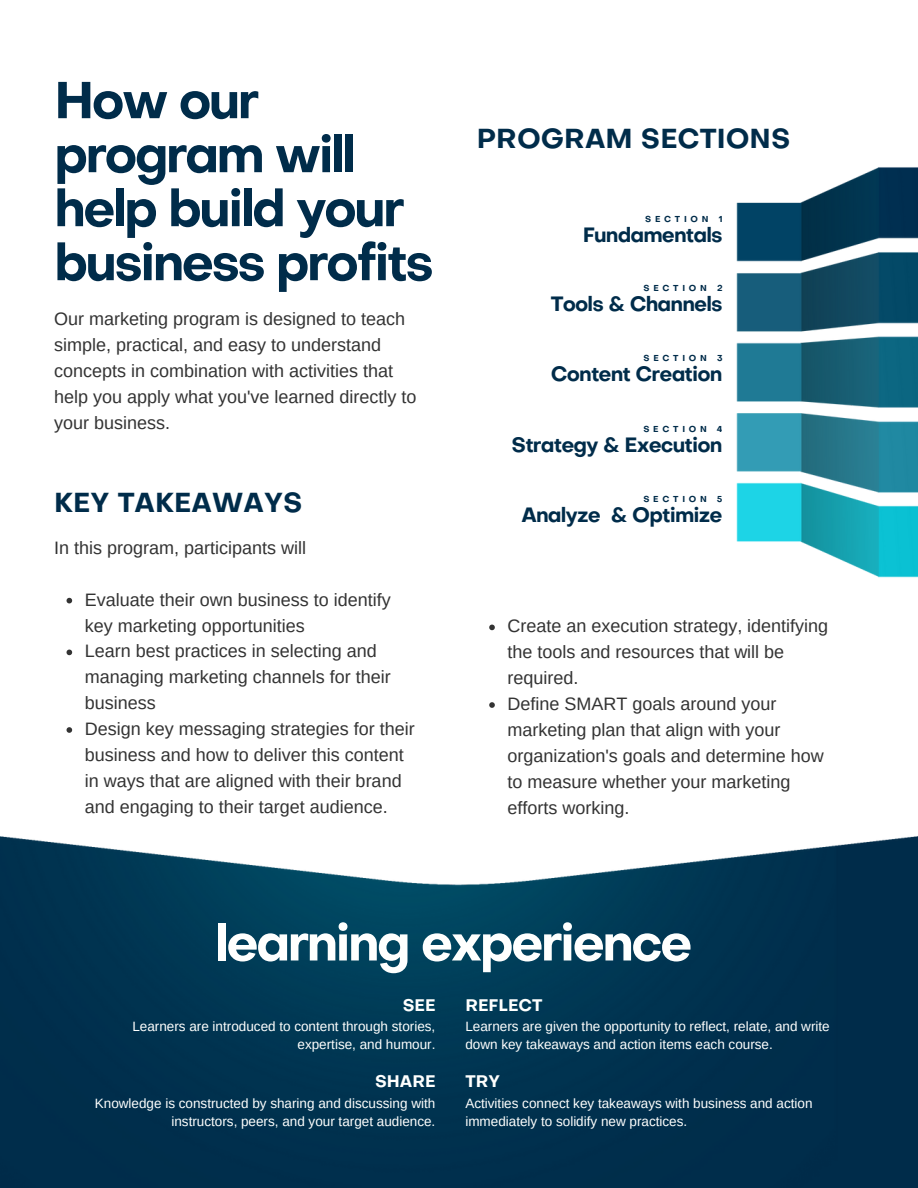
<style>
.page{position:relative;width:918px;height:1188px;background:#fff}
.page>*{position:absolute;margin:0;border:0;box-sizing:border-box;transform-origin:0 0}
.t1{font:700 51px/54px "Objective";letter-spacing:-.055em;color:#002c4a}
.t2{font:700 51px "Objective";letter-spacing:-.055em;color:#fefffe}
.t3{font:700 27px "Objective";color:#002c4a}
.t4{font:700 20.4px "Objective";letter-spacing:-.045em;color:#002c4a}
.t5{font:18px/25.8px "Arimo";color:#333}
.t6{font:700 16.5px "Objective";color:#fefffe}
.t7{font:13.5px/18px "Arimo";color:#fefffe}
.t8{font:700 8.55px "Objective";letter-spacing:.44em;color:#002c4a}
</style>
<div class="page">
<img style="left:0;top:597px;width:918px;height:591px">
<img style="left:736px;top:167px;width:182px;height:411px">
<svg style="left:489px;top:625px;width:6px;height:5px"></svg>
<svg style="left:489px;top:702px;width:6px;height:6px"></svg>
<svg style="left:67px;top:598px;width:5px;height:5px"></svg>
<svg style="left:67px;top:650px;width:5px;height:5px"></svg>
<svg style="left:67px;top:727px;width:5px;height:6px"></svg>
<h1 class="t1" style="left:54px;top:78px;width:381px">How our program will help build your business profits</h1>
<p class="t5" style="left:54px;top:306px;width:364px">Our marketing program is designed to teach simple, practical, and easy to understand concepts in combination with activities that help you apply what you've learned directly to your business.</p>
<h2 class="t3" style="left:54px;top:492px;width:250px">KEY TAKEAWAYS</h2>
<p class="t5" style="left:54px;top:535px;width:253px">In this program, participants will</p>
<p class="t5" style="left:85px;top:587px;width:331px">Evaluate their own business to identify key marketing opportunities<br>Learn best practices in selecting and managing marketing channels for their business<br>Design key messaging strategies for their business and how to deliver this content in ways that are aligned with their brand and engaging to their target audience.</p>
<h2 class="t3" style="left:477px;top:128px;width:315px">PROGRAM SECTIONS</h2>
<p class="t8" style="left:645px;top:216px;width:79px">SECTION 1</p>
<p class="t4" style="left:583px;top:226px;width:141px">Fundamentals</p>
<p class="t8" style="left:643px;top:285px;width:81px">SECTION 2</p>
<p class="t4" style="left:551px;top:295px;width:173px">Tools &amp; Channels</p>
<p class="t8" style="left:644px;top:355px;width:81px">SECTION 3</p>
<p class="t4" style="left:551px;top:366px;width:173px">Content Creation</p>
<p class="t8" style="left:643px;top:426px;width:81px">SECTION 4</p>
<p class="t4" style="left:512px;top:436px;width:213px">Strategy &amp; Execution</p>
<p class="t8" style="left:643px;top:496px;width:81px">SECTION 5</p>
<p class="t4" style="left:522px;top:507px;width:203px">Analyze &amp; Optimize</p>
<p class="t5" style="left:507px;top:613px;width:322px">Create an execution strategy, identifying the tools and resources that will be required.<br>Define SMART goals around your marketing plan that align with your organization's goals and determine how to measure whether your marketing efforts working.</p>
<h1 class="t2" style="left:215px;top:922px;width:479px">learning experience</h1>
<p class="t6" style="left:403px;top:998px;width:34px">SEE</p>
<p class="t7" style="left:132px;top:1017px;width:305px;text-align:right">Learners are introduced to content through stories, expertise, and humour.</p>
<p class="t6" style="left:375px;top:1075px;width:62px">SHARE</p>
<p class="t7" style="left:95px;top:1094px;width:342px;text-align:right">Knowledge is constructed by sharing and discussing with instructors, peers, and your target audience.</p>
<p class="t6" style="left:465px;top:998px;width:79px">REFLECT</p>
<p class="t7" style="left:465px;top:1017px;width:366px">Learners are given the opportunity to reflect, relate, and write down key takeaways and action items each course.</p>
<p class="t6" style="left:465px;top:1075px;width:36px">TRY</p>
<p class="t7" style="left:465px;top:1094px;width:349px">Activities connect key takeaways with business and action immediately to solidify new practices.</p>
</div>
